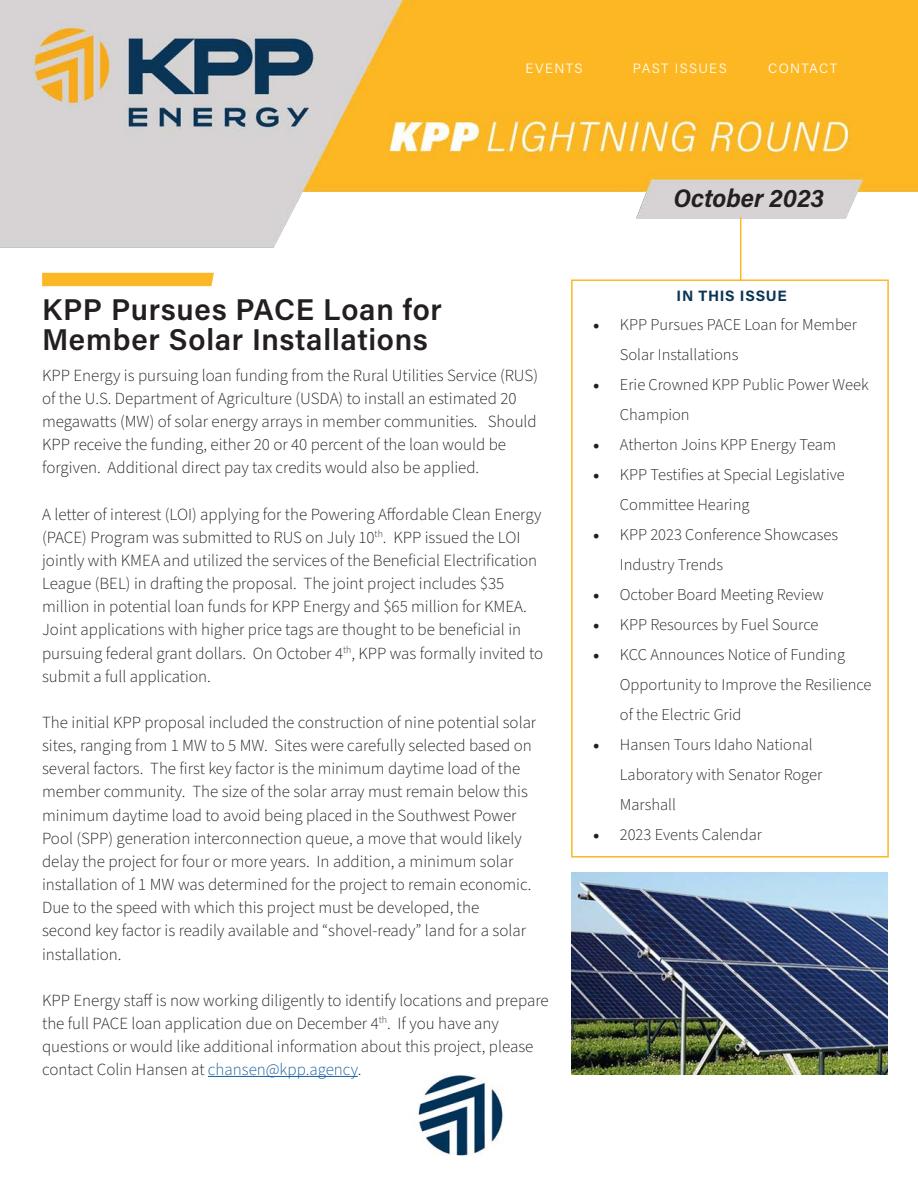
<style>
.page{position:relative;width:918px;height:1188px;background:#fff}
.page>*{position:absolute;margin:0;border:0;box-sizing:border-box;transform-origin:0 0}
.body_text{font:600 30px/30px "Acumin Pro";letter-spacing:.025em;color:#231f20}
.t1{font:italic 700 25.5px "Acumin Pro Semi Cond";color:#231f20}
.body_text-2{font:300 16.95px/23.1px "Source Sans Pro";color:#231f20}
.t2{font:300 16.5px/30px "Source Sans Pro";color:#231f20}
.t3{font:700 15px "Acumin Pro";letter-spacing:.05em;color:#093556}
.t4{font:300 13.5px "Acumin Pro";letter-spacing:.105em;color:#fff}
.t5{font:300 13.5px "Acumin Pro";letter-spacing:.1em;color:#fffef4}
.s1{color:#175d9e}
.s2{font-family:"Minion Pro";font-weight:400;font-size:18px}
</style>
<div class="page">
<div style="left:571px;top:279px;width:318px;height:579px;border:2px solid #fcb726"></div>
<img style="left:0;top:0;width:918px;height:255px">
<hr style="left:740px;top:217px;width:1px;height:64px;background:#fdb723">
<div style="left:42px;top:273px;width:172px;height:13px;background:#fcb726"></div>
<hr style="left:208px;top:1076px;width:150px;height:1px;background:#175d9e">
<img style="left:417px;top:1075px;width:86px;height:81px">
<img style="left:571px;top:873px;width:316px;height:201px">
<p class="t4" style="left:525px;top:59px;width:59px">EVENTS</p>
<p class="t5" style="left:633px;top:59px;width:95px">PAST ISSUES</p>
<p class="t4" style="left:768px;top:59px;width:71px">CONTACT</p>
<p class="body_text" style="left:42px;top:294px;width:401px">KPP Pursues PACE Loan for<br>Member Solar Installations</p>
<p class="body_text-2" style="left:42px;top:364px;width:497px">KPP Energy is pursuing loan funding from the Rural Utilities Service (RUS) of the U.S. Department of Agriculture (USDA) to install an estimated 20 megawatts (MW) of solar energy arrays in member communities. Should KPP receive the funding, either 20 or 40 percent of the loan would be forgiven. Additional direct pay tax credits would also be applied.</p>
<p class="body_text-2" style="left:42px;top:503px;width:503px">A letter of interest (LOI) applying for the Powering Affordable Clean Energy (PACE) Program was submitted to RUS on July 10<sup>th</sup>. KPP issued the LOI jointly with KMEA and utilized the services of the Beneficial Electrification League (BEL) in drafting the proposal. The joint project includes $35 million in potential loan funds for KPP Energy and $65 million for KMEA.<br>Joint applications with higher price tags are thought to be beneficial in pursuing federal grant dollars. On October 4<sup>th</sup>, KPP was formally invited to submit a full application.</p>
<p class="body_text-2" style="left:42px;top:711px;width:496px">The initial KPP proposal included the construction of nine potential solar sites, ranging from 1 MW to 5 MW. Sites were carefully selected based on several factors. The first key factor is the minimum daytime load of the member community. The size of the solar array must remain below this minimum daytime load to avoid being placed in the Southwest Power Pool (SPP) generation interconnection queue, a move that would likely delay the project for four or more years. In addition, a minimum solar installation of 1 MW was determined for the project to remain economic.<br>Due to the speed with which this project must be developed, the<br>second key factor is readily available and “shovel-ready” land for a solar installation.</p>
<p class="body_text-2" style="left:42px;top:989px;width:508px">KPP Energy staff is now working diligently to identify locations and prepare the full PACE loan application due on December 4<sup>th</sup>. If you have any questions or would like additional information about this project, please contact Colin Hansen at <span class="s1">chansen@kpp.agency</span>.</p>
<p class="t1" style="left:673px;top:180px;width:152px">October 2023</p>
<p class="t3" style="left:677px;top:285px;width:112px">IN THIS ISSUE</p>
<p class="t2" style="left:620px;top:310px;width:239px;text-indent:-27px"><span class="s2">•</span> KPP Pursues PACE Loan for Member<br>Solar Installations</p>
<p class="t2" style="left:620px;top:370px;width:250px;text-indent:-27px"><span class="s2">•</span> Erie Crowned KPP Public Power Week<br>Champion</p>
<p class="t2" style="left:593px;top:430px;width:245px"><span class="s2">•</span> Atherton Joins KPP Energy Team</p>
<p class="t2" style="left:620px;top:460px;width:226px;text-indent:-27px"><span class="s2">•</span> KPP Testifies at Special Legislative<br>Committee Hearing</p>
<p class="t2" style="left:620px;top:520px;width:220px;text-indent:-27px"><span class="s2">•</span> KPP 2023 Conference Showcases<br>Industry Trends</p>
<p class="t2" style="left:593px;top:580px;width:232px"><span class="s2">•</span> October Board Meeting Review</p>
<p class="t2" style="left:593px;top:610px;width:227px"><span class="s2">•</span> KPP Resources by Fuel Source</p>
<p class="t2" style="left:620px;top:640px;width:253px;text-indent:-27px"><span class="s2">•</span> KCC Announces Notice of Funding<br>Opportunity to Improve the Resilience of the Electric Grid</p>
<p class="t2" style="left:620px;top:730px;width:204px;text-indent:-27px"><span class="s2">•</span> Hansen Tours Idaho National<br>Laboratory with Senator Roger<br>Marshall</p>
<p class="t2" style="left:593px;top:820px;width:171px"><span class="s2">•</span> 2023 Events Calendar</p>
</div>
